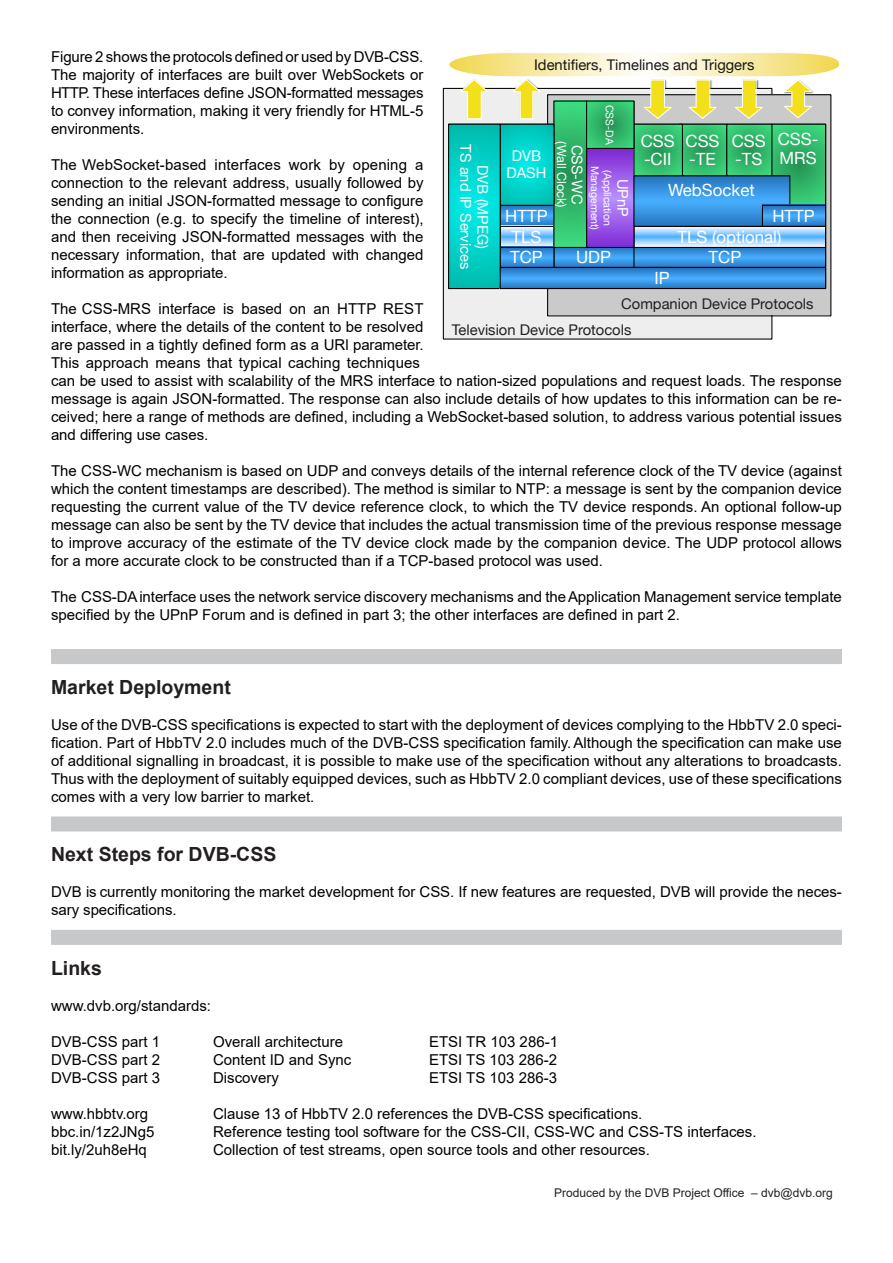
<style>
.page{position:relative;width:893px;height:1263px;background:#fff}
.page>*{position:absolute;margin:0;border:0;box-sizing:border-box;transform-origin:0 0}
.Subhead_2{font:700 19.5px "Arial";color:#231f20}
.t1{font:16.8px/18.9px "Helvetica Neue";color:#fff}
.t2{font:15px/18px "Arial";color:#000;text-align:justify}
.t3{font:14.7px "Helvetica Neue";color:#231f20}
.t4{font:14.7px/16.8px "Helvetica Neue";color:#fff;text-align:center}
.t5{font:14.7px "Helvetica Neue";color:#181818}
.t6{font:12.6px "Helvetica Neue";color:#fff}
.t7{font:12px "Arial";color:#231f20}
.t8{font:10.5px "Helvetica Neue";color:#fff}
</style>
<div class="page">
<div style="left:51px;top:649px;width:791px;height:15px;background:#c7c8ca"></div>
<div style="left:51px;top:816px;width:791px;height:15px;background:#c7c8ca"></div>
<div style="left:51px;top:930px;width:791px;height:15px;background:#c7c8ca"></div>
<div style="left:443px;top:88px;width:328px;height:251px;background:#eee"></div>
<svg style="left:547px;top:94px;width:284px;height:221px;background:#b5b8c0"></svg>
<svg style="left:634px;top:249px;width:190px;height:17px;background:#3995e3"></svg>
<svg style="left:555px;top:249px;width:77px;height:17px"></svg>
<svg style="left:635px;top:228px;width:189px;height:18px;background:#9cd1ff"></svg>
<div style="left:633px;top:226px;width:193px;height:22px;border:1px solid #000"></div>
<svg style="left:502px;top:207px;width:50px;height:18px"></svg>
<svg style="left:502px;top:228px;width:50px;height:18px"></svg>
<div style="left:500px;top:226px;width:54px;height:22px;border:1px solid #000"></div>
<svg style="left:502px;top:249px;width:50px;height:17px"></svg>
<div style="left:500px;top:247px;width:54px;height:21px;border:1px solid #000"></div>
<svg style="left:588px;top:150px;width:44px;height:96px;background:#9b5ce9"></svg>
<svg style="left:555px;top:120px;width:30px;height:126px;background:#30b468"></svg>
<div style="left:553px;top:101px;width:34px;height:147px;border:1px solid #000"></div>
<svg style="left:728px;top:126px;width:42px;height:48px;background:#31b96b"></svg>
<div style="left:726px;top:124px;width:46px;height:52px;border:1px solid #000"></div>
<svg style="left:683px;top:126px;width:42px;height:48px;background:#31b86a"></svg>
<div style="left:679px;top:124px;width:48px;height:52px;border:1px solid #000"></div>
<svg style="left:635px;top:126px;width:46px;height:48px;background:#32ba6b"></svg>
<div style="left:633px;top:124px;width:50px;height:52px;border:1px solid #000"></div>
<svg style="left:588px;top:120px;width:44px;height:27px"></svg>
<div style="left:586px;top:101px;width:48px;height:48px;border:1px solid #000"></div>
<svg style="left:448px;top:53px;width:392px;height:67px"></svg>
<svg style="left:502px;top:126px;width:50px;height:78px;background:#00d2c9"></svg>
<div style="left:500px;top:124px;width:54px;height:82px;border:1px solid #000"></div>
<svg style="left:450px;top:126px;width:49px;height:161px;background:#00d2c9"></svg>
<div style="left:448px;top:124px;width:53px;height:165px;border:1px solid #000"></div>
<svg style="left:773px;top:126px;width:51px;height:78px;background:#31b86a"></svg>
<div style="left:771px;top:124px;width:55px;height:82px;border:1px solid #000"></div>
<svg style="left:502px;top:269px;width:322px;height:18px;background:#3894e1"></svg>
<div style="left:500px;top:267px;width:326px;height:22px;border:1px solid #000"></div>
<svg style="left:635px;top:177px;width:153px;height:48px;background:#3692de"></svg>
<div style="left:633px;top:175px;width:157px;height:52px;border:1px solid #000"></div>
<svg style="left:764px;top:207px;width:60px;height:18px"></svg>
<div style="left:762px;top:205px;width:64px;height:22px;border:1px solid #000"></div>
<p class="t2" style="left:51px;top:48px;width:374px">Figure 2 shows the protocols defined or used by DVB-CSS.<br>The majority of interfaces are built over WebSockets or HTTP. These interfaces define JSON-formatted messages to convey information, making it very friendly for HTML-5 environments.</p>
<p class="t2" style="left:51px;top:156px;width:374px">The WebSocket-based interfaces work by opening a connection to the relevant address, usually followed by sending an initial JSON-formatted message to configure the connection (e.g. to specify the timeline of interest), and then receiving JSON-formatted messages with the necessary information, that are updated with changed information as appropriate.</p>
<p class="t2" style="left:51px;top:300px;width:374px">The CSS-MRS interface is based on an HTTP REST interface, where the details of the content to be resolved are passed in a tightly defined form as a URl parameter.<br>This approach means that typical caching techniques</p>
<p class="t2" style="left:51px;top:372px;width:792px">can be used to assist with scalability of the MRS interface to nation-sized populations and request loads. The response message is again JSON-formatted. The response can also include details of how updates to this information can be re&shy;ceived; here a range of methods are defined, including a WebSocket-based solution, to address various potential issues and differing use cases.</p>
<p class="t2" style="left:51px;top:462px;width:792px">The CSS-WC mechanism is based on UDP and conveys details of the internal reference clock of the TV device (against which the content timestamps are described). The method is similar to NTP: a message is sent by the companion device requesting the current value of the TV device reference clock, to which the TV device responds. An optional follow-up message can also be sent by the TV device that includes the actual transmission time of the previous response message to improve accuracy of the estimate of the TV device clock made by the companion device. The UDP protocol allows for a more accurate clock to be constructed than if a TCP-based protocol was used.</p>
<p class="t2" style="left:51px;top:588px;width:792px">The CSS-DA interface uses the network service discovery mechanisms and the Application Management service template specified by the UPnP Forum and is defined in part 3; the other interfaces are defined in part 2.</p>
<p class="t5" style="left:534px;top:54px;width:222px">IdentiÞers, Timelines and Triggers</p>
<p class="t8" style="left:617px;top:105px;width:41px;rotate:90deg">CSS-DA</p>
<p class="t4" style="left:490px;top:144px;width:126px;rotate:90deg">DVB (MPEG)<br>TS and IP Services</p>
<p class="t1" style="left:778px;top:131px;width:42px">CSS-<br>MRS</p>
<p class="t1" style="left:655px;top:270px;width:17px">IP</p>
<p class="t6" style="left:571px;top:141px;width:68px;rotate:90deg">(Wall Clock)</p>
<p class="t4" style="left:585px;top:145px;width:61px;rotate:90deg">CSS-WC</p>
<p class="t1" style="left:732px;top:132px;width:35px">CSS -TS</p>
<p class="t1" style="left:641px;top:132px;width:35px">CSS -CII</p>
<p class="t1" style="left:685px;top:132px;width:35px">CSS -TE</p>
<p class="t4" style="left:506px;top:149px;width:42px">DVB<br>DASH</p>
<p class="t8" style="left:602px;top:165px;width:66px;rotate:90deg">Management)</p>
<p class="t8" style="left:615px;top:170px;width:57px;rotate:90deg">(Application</p>
<p class="t4" style="left:630px;top:179px;width:39px;rotate:90deg">UPnP</p>
<p class="t1" style="left:668px;top:182px;width:88px">WebSocket</p>
<p class="t1" style="left:505px;top:206px;width:44px;line-height:20.9px">HTTP<br>TLS<br>TCP</p>
<p class="t1" style="left:772px;top:207px;width:44px">HTTP</p>
<p class="t1" style="left:677px;top:228px;width:105px">TLS (optional)</p>
<p class="t1" style="left:576px;top:249px;width:36px">UDP</p>
<p class="t1" style="left:708px;top:249px;width:34px">TCP</p>
<p class="t3" style="left:621px;top:293px;width:194px">Companion Device Protocols</p>
<p class="t3" style="left:452px;top:319px;width:181px">Television Device Protocols</p>
<p class="Subhead_2" style="left:51px;top:673px;width:181px">Market Deployment</p>
<p class="t2" style="left:51px;top:715px;width:792px">Use of the DVB-CSS specifications is expected to start with the deployment of devices complying to the HbbTV 2.0 speci&shy;fication. Part of HbbTV 2.0 includes much of the DVB-CSS specification family. Although the specification can make use of additional signalling in broadcast, it is possible to make use of the specification without any alterations to broadcasts.<br>Thus with the deployment of suitably equipped devices, such as HbbTV 2.0 compliant devices, use of these specifications comes with a very low barrier to market.</p>
<p class="Subhead_2" style="left:51px;top:841px;width:227px">Next Steps for DVB-CSS</p>
<p class="t2" style="left:51px;top:883px;width:792px">DVB is currently monitoring the market development for CSS. If new features are requested, DVB will provide the neces&shy;sary specifications.</p>
<p class="Subhead_2" style="left:51px;top:954px;width:52px">Links</p>
<p class="t2" style="left:51px;top:996px;width:162px">www.dvb.org/standards:</p>
<p class="t2" style="left:51px;top:1032px;width:111px">DVB-CSS part 1</p>
<p class="t2" style="left:213px;top:1032px;width:132px">Overall architecture</p>
<p class="t2" style="left:429px;top:1032px;width:130px">ETSI TR 103 286-1</p>
<p class="t2" style="left:51px;top:1050px;width:111px">DVB-CSS part 2</p>
<p class="t2" style="left:213px;top:1050px;width:140px">Content ID and Sync</p>
<p class="t2" style="left:429px;top:1050px;width:130px">ETSI TS 103 286-2</p>
<p class="t2" style="left:51px;top:1068px;width:111px">DVB-CSS part 3</p>
<p class="t2" style="left:213px;top:1068px;width:67px">Discovery</p>
<p class="t2" style="left:429px;top:1068px;width:130px">ETSI TS 103 286-3</p>
<p class="t2" style="left:51px;top:1104px;width:99px">www.hbbtv.org</p>
<p class="t2" style="left:213px;top:1104px;width:431px">Clause 13 of HbbTV 2.0 references the DVB-CSS specifications.</p>
<p class="t2" style="left:51px;top:1122px;width:105px">bbc.in/1z2JNg5</p>
<p class="t2" style="left:213px;top:1122px;width:545px">Reference testing tool software for the CSS-CII, CSS-WC and CSS-TS interfaces.</p>
<p class="t2" style="left:51px;top:1140px;width:97px">bit.ly/2uh8eHq</p>
<p class="t2" style="left:213px;top:1140px;width:438px">Collection of test streams, open source tools and other resources.</p>
<p class="t7" style="left:554px;top:1185px;width:280px">Produced by the DVB Project Office – dvb@dvb.org</p>
</div>
